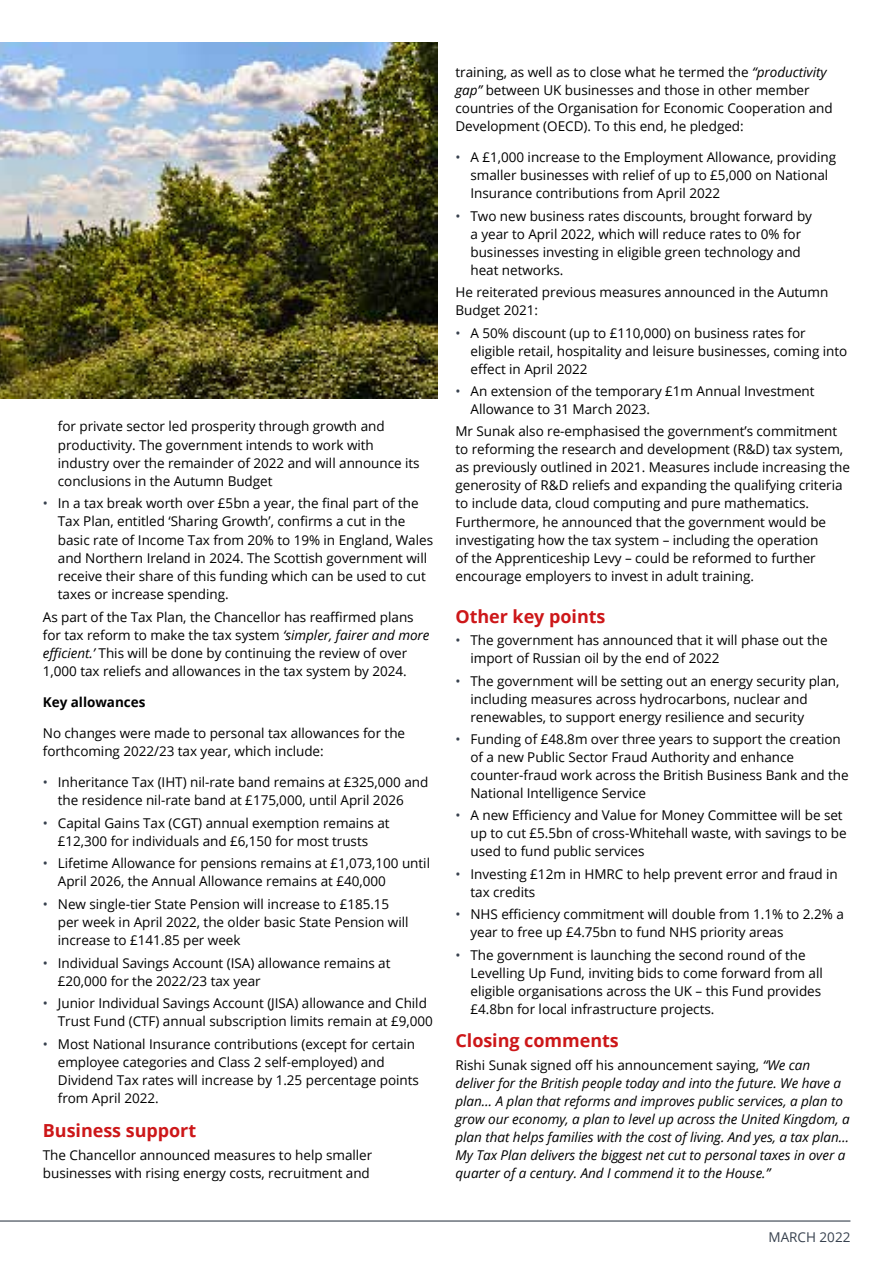
<style>
.page{position:relative;width:893px;height:1263px;background:#fff}
.page>*{position:absolute;margin:0;border:0;box-sizing:border-box;transform-origin:0 0}
.t1{font:700 18px "Open Sans";letter-spacing:-.005em;color:#cd1719}
.t2{font:13.5px/18px "Open Sans";letter-spacing:-.005em;color:#000}
.t3{font:italic 13.5px/18px "Open Sans";letter-spacing:-.005em;color:#000}
.t4{font:700 13.5px "Open Sans";letter-spacing:-.005em;color:#000}
.t5{font:13.5px "Open Sans";color:#37414e}
.s1{color:#37414e}
.s2{font-style:italic}
.s3{font-style:normal}
</style>
<div class="page">
<hr style="left:0;top:1220px;width:850px;height:1px;background:#37414e">
<img style="left:0;top:43px;width:438px;height:355px">
<p class="t2" style="left:58px;top:417px;width:363px">for private sector led prosperity through growth and productivity. The government intends to work with industry over the remainder of 2022 and will announce its conclusions in the Autumn Budget</p>
<p class="t2" style="left:58px;top:494px;width:377px;text-indent:-15px"><span class="s1">•</span> In a tax break worth over £5bn a year, the final part of the Tax Plan, entitled ‘Sharing Growth’, confirms a cut in the basic rate of Income Tax from 20% to 19% in England, Wales and Northern Ireland in 2024. The Scottish government will receive their share of this funding which can be used to cut taxes or increase spending.</p>
<p class="t2" style="left:43px;top:607px;width:388px">As part of the Tax Plan, the Chancellor has reaffirmed plans for tax reform to make the tax system <span class="s2">‘simpler, fairer and more efficient.’</span> This will be done by continuing the review of over 1,000 tax reliefs and allowances in the tax system by 2024.</p>
<p class="t4" style="left:43px;top:692px;width:104px">Key allowances</p>
<p class="t2" style="left:43px;top:724px;width:364px">No changes were made to personal tax allowances for the forthcoming 2022/23 tax year, which include:</p>
<p class="t2" style="left:58px;top:773px;width:372px;text-indent:-15px"><span class="s1">•</span> Inheritance Tax (IHT) nil-rate band remains at £325,000 and the residence nil-rate band at £175,000, until April 2026</p>
<p class="t2" style="left:43px;top:813px;width:348px;text-align:center"><span class="s1">•</span> Capital Gains Tax (CGT) annual exemption remains at £12,300 for individuals and £6,150 for most trusts</p>
<p class="t2" style="left:58px;top:854px;width:374px;text-indent:-15px"><span class="s1">•</span> Lifetime Allowance for pensions remains at £1,073,100 until<br>April 2026, the Annual Allowance remains at £40,000</p>
<p class="t2" style="left:58px;top:894px;width:352px;text-indent:-15px"><span class="s1">•</span> New single-tier State Pension will increase to £185.15 per week in April 2022, the older basic State Pension will increase to £141.85 per week</p>
<p class="t2" style="left:58px;top:953px;width:334px;text-indent:-15px"><span class="s1">•</span> Individual Savings Account (ISA) allowance remains at £20,000 for the 2022/23 tax year</p>
<p class="t2" style="left:58px;top:994px;width:376px;text-indent:-15px"><span class="s1">•</span> Junior Individual Savings Account (JISA) allowance and Child<br>Trust Fund (CTF) annual subscription limits remain at £9,000</p>
<p class="t2" style="left:58px;top:1034px;width:363px;text-indent:-15px"><span class="s1">•</span> Most National Insurance contributions (except for certain employee categories and Class 2 self-employed) and Dividend Tax rates will increase by 1.25 percentage points from April 2022.</p>
<h1 class="t1" style="left:43px;top:1118px;width:155px">Business support</h1>
<p class="t2" style="left:43px;top:1145px;width:331px">The Chancellor announced measures to help smaller businesses with rising energy costs, recruitment and</p>
<p class="t2" style="left:455px;top:63px;width:379px">training, as well as to close what he termed the <span class="s2">“productivity gap”</span> between UK businesses and those in other member countries of the Organisation for Economic Cooperation and Development (OECD). To this end, he pledged:</p>
<p class="t2" style="left:470px;top:148px;width:367px;text-indent:-15px"><span class="s1">•</span> A £1,000 increase to the Employment Allowance, providing smaller businesses with relief of up to £5,000 on National<br>Insurance contributions from April 2022</p>
<p class="t2" style="left:470px;top:206px;width:343px;text-indent:-15px"><span class="s1">•</span> Two new business rates discounts, brought forward by a year to April 2022, which will reduce rates to 0% for businesses investing in eligible green technology and heat networks.</p>
<p class="t2" style="left:455px;top:283px;width:374px">He reiterated previous measures announced in the Autumn<br>Budget 2021:</p>
<p class="t2" style="left:470px;top:323px;width:378px;text-indent:-15px"><span class="s1">•</span> A 50% discount (up to £110,000) on business rates for eligible retail, hospitality and leisure businesses, coming into effect in April 2022</p>
<p class="t2" style="left:470px;top:382px;width:346px;text-indent:-15px"><span class="s1">•</span> An extension of the temporary £1m Annual Investment<br>Allowance to 31 March 2023.</p>
<p class="t2" style="left:455px;top:422px;width:396px">Mr Sunak also re-emphasised the government’s commitment to reforming the research and development (R&amp;D) tax system, as previously outlined in 2021. Measures include increasing the generosity of R&amp;D reliefs and expanding the qualifying criteria to include data, cloud computing and pure mathematics.<br>Furthermore, he announced that the government would be investigating how the tax system – including the operation<br>of the Apprenticeship Levy – could be reformed to further encourage employers to invest in adult training.</p>
<h1 class="t1" style="left:455px;top:604px;width:151px">Other key points</h1>
<p class="t2" style="left:470px;top:631px;width:359px;text-indent:-15px"><span class="s1">•</span> The government has announced that it will phase out the import of Russian oil by the end of 2022</p>
<p class="t2" style="left:470px;top:671px;width:370px;text-indent:-15px"><span class="s1">•</span> The government will be setting out an energy security plan, including measures across hydrocarbons, nuclear and renewables, to support energy resilience and security</p>
<p class="t2" style="left:470px;top:730px;width:380px;text-indent:-15px"><span class="s1">•</span> Funding of £48.8m over three years to support the creation of a new Public Sector Fraud Authority and enhance counter-fraud work across the British Business Bank and the National Intelligence Service</p>
<p class="t2" style="left:470px;top:806px;width:378px;text-indent:-15px"><span class="s1">•</span> A new Efficiency and Value for Money Committee will be set up to cut £5.5bn of cross-Whitehall waste, with savings to be used to fund public services</p>
<p class="t2" style="left:470px;top:864px;width:369px;text-indent:-15px"><span class="s1">•</span> Investing £12m in HMRC to help prevent error and fraud in tax credits</p>
<p class="t2" style="left:470px;top:905px;width:375px;text-indent:-15px"><span class="s1">•</span> NHS efficiency commitment will double from 1.1% to 2.2% a year to free up £4.75bn to fund NHS priority areas</p>
<p class="t2" style="left:470px;top:945px;width:354px;text-indent:-15px"><span class="s1">•</span> The government is launching the second round of the Levelling Up Fund, inviting bids to come forward from all eligible organisations across the UK – this Fund provides £4.8bn for local infrastructure projects.</p>
<h1 class="t1" style="left:455px;top:1028px;width:165px">Closing comments</h1>
<p class="t3" style="left:455px;top:1055px;width:396px"><span class="s3">Rishi Sunak signed off his announcement saying,</span> “We can deliver for the British people today and into the future. We have a plan… A plan that reforms and improves public services, a plan to grow our economy, a plan to level up across the United Kingdom, a plan that helps families with the cost of living. And yes, a tax plan… My Tax Plan delivers the biggest net cut to personal taxes in over a quarter of a century. And I commend it to the House.”</p>
<p class="t5" style="left:768px;top:1227px;width:83px">MARCH 2022</p>
</div>
